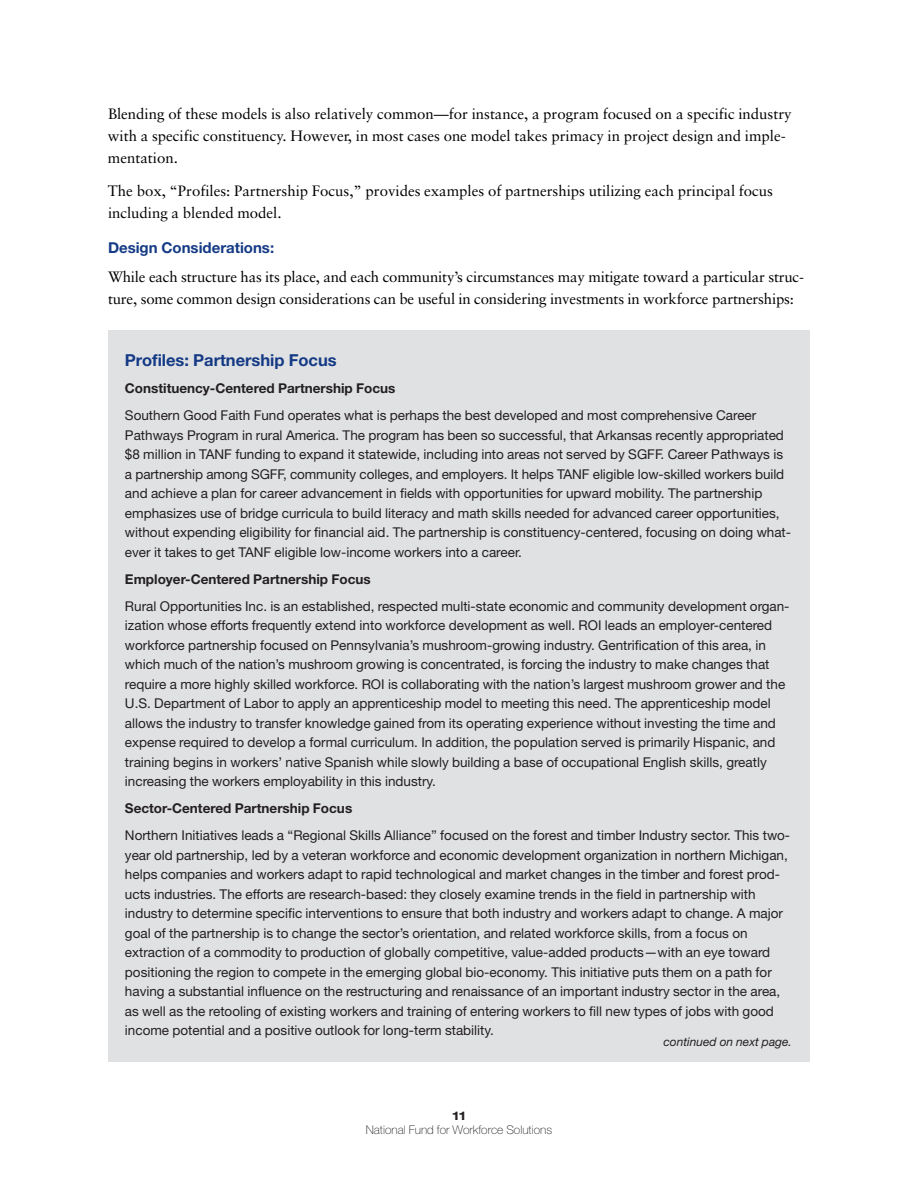
<style>
.page{position:relative;width:918px;height:1188px;background:#fff}
.page>*{position:absolute;margin:0;border:0;box-sizing:border-box;transform-origin:0 0}
.t1{font:700 16.5px "Helvetica Neue";color:#143a85}
.t2{font:15px/21.8px "Sabon";color:#000}
.t3{font:700 15px "Helvetica Neue";color:#143a85}
.t4{font:13.5px/19.5px "Helvetica Neue";color:#231f20}
.t5{font:700 13.5px "Helvetica Neue";color:#231f20}
.t6{font:100 12px "Helvetica Neue";color:#231f20}
.t7{font:italic 12px "Helvetica Neue";color:#231f20}
.t8{font:700 expanded 12px "Helvetica Neue";color:#231f20}
</style>
<div class="page">
<div style="left:108px;top:330px;width:702px;height:732px;background:#e0e1e3"></div>
<p class="t2" style="left:108px;top:105px;width:685px">Blending of these models is also relatively common—for instance, a program focused on a specific industry with a specific constituency. However, in most cases one model takes primacy in project design and imple&shy;mentation.</p>
<p class="t2" style="left:108px;top:181px;width:667px">The box, “Profiles: Partnership Focus,” provides examples of partnerships utilizing each principal focus including a blended model.</p>
<p class="t3" style="left:108px;top:238px;width:168px">Design Considerations:</p>
<p class="t2" style="left:108px;top:267px;width:698px">While each structure has its place, and each community’s circumstances may mitigate toward a particular struc&shy;ture, some common design considerations can be useful in considering investments in workforce partnerships:</p>
<p class="t1" style="left:125px;top:350px;width:213px">Profiles: Partnership Focus</p>
<p class="t5" style="left:125px;top:380px;width:272px">Constituency-Centered Partnership Focus</p>
<p class="t4" style="left:125px;top:407px;width:668px">Southern Good Faith Fund operates what is perhaps the best developed and most comprehensive Career Pathways Program in rural America. The program has been so successful, that Arkansas recently appropriated $8 million in TANF funding to expand it statewide, including into areas not served by SGFF. Career Pathways is a partnership among SGFF, community colleges, and employers. It helps TANF eligible low-skilled workers build and achieve a plan for career advancement in fields with opportunities for upward mobility. The partnership emphasizes use of bridge curricula to build literacy and math skills needed for advanced career opportunities, without expending eligibility for financial aid. The partnership is constituency-centered, focusing on doing what&shy;ever it takes to get TANF eligible low-income workers into a career.</p>
<p class="t5" style="left:125px;top:570px;width:247px">Employer-Centered Partnership Focus</p>
<p class="t4" style="left:125px;top:597px;width:666px">Rural Opportunities Inc. is an established, respected multi-state economic and community development organ&shy;ization whose efforts frequently extend into workforce development as well. ROI leads an employer-centered workforce partnership focused on Pennsylvania’s mushroom-growing industry. Gentrification of this area, in which much of the nation’s mushroom growing is concentrated, is forcing the industry to make changes that require a more highly skilled workforce. ROI is collaborating with the nation’s largest mushroom grower and the U.S. Department of Labor to apply an apprenticeship model to meeting this need. The apprenticeship model allows the industry to transfer knowledge gained from its operating experience without investing the time and expense required to develop a formal curriculum. In addition, the population served is primarily Hispanic, and training begins in workers’ native Spanish while slowly building a base of occupational English skills, greatly increasing the workers employability in this industry.</p>
<p class="t5" style="left:125px;top:800px;width:229px">Sector-Centered Partnership Focus</p>
<p class="t4" style="left:125px;top:827px;width:667px">Northern Initiatives leads a “Regional Skills Alliance” focused on the forest and timber Industry sector. This two&shy;year old partnership, led by a veteran workforce and economic development organization in northern Michigan, helps companies and workers adapt to rapid technological and market changes in the timber and forest prod&shy;ucts industries. The efforts are research-based: they closely examine trends in the field in partnership with industry to determine specific interventions to ensure that both industry and workers adapt to change. A major goal of the partnership is to change the sector’s orientation, and related workforce skills, from a focus on extraction of a commodity to production of globally competitive, value-added products—with an eye toward positioning the region to compete in the emerging global bio-economy. This initiative puts them on a path for having a substantial influence on the restructuring and renaissance of an important industry sector in the area, as well as the retooling of existing workers and training of entering workers to fill new types of jobs with good income potential and a positive outlook for long-term stability.</p>
<p class="t7" style="left:663px;top:1035px;width:130px">continued on next page.</p>
<p class="t8" style="left:452px;top:1112px;width:15px">11</p>
<p class="t6" style="left:366px;top:1126px;width:188px">National Fund for Workforce Solutions</p>
</div>
